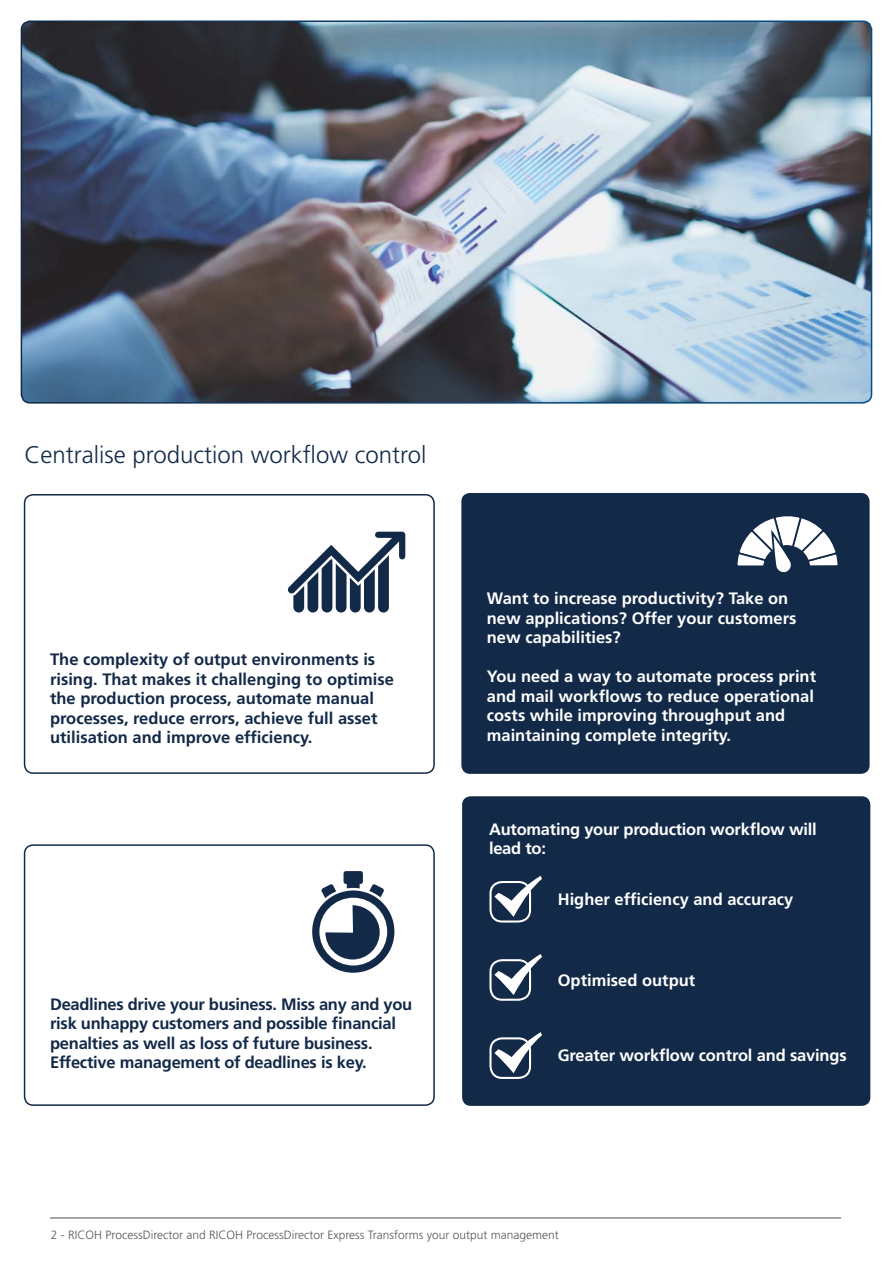
<style>
.page{position:relative;width:893px;height:1263px;background:#fff}
.page>*{position:absolute;margin:0;border:0;box-sizing:border-box;transform-origin:0 0}
.t1{font:300 24px "Frutiger";color:#122948}
.t2{font:700 16.5px/19.5px "Frutiger";color:#122948}
.t3{font:700 16.5px/19.5px "Frutiger";color:#fff}
.t4{font:300 12px "Frutiger";color:#575756}
</style>
<div class="page">
<img style="left:21px;top:21px;width:850px;height:381px">
<div style="left:21px;top:21px;width:851px;height:383px;border:2px solid #fff;border-radius:9px"></div>
<div style="left:24px;top:844px;width:411px;height:262px;border:2px solid #122948;border-radius:9px"></div>
<div style="left:24px;top:494px;width:411px;height:280px;border:2px solid #122948;border-radius:9px"></div>
<div style="left:462px;top:796px;width:408px;height:310px;background:#122948;border-radius:9px"></div>
<div style="left:461px;top:493px;width:409px;height:281px;background:#122948;border-radius:9px"></div>
<div style="left:489px;top:881px;width:42px;height:41px;border:2px solid #fff;border-radius:12px"></div>
<svg style="left:494px;top:876px;width:48px;height:41px"></svg>
<div style="left:489px;top:959px;width:42px;height:42px;border:2px solid #fff;border-radius:12px"></div>
<svg style="left:494px;top:954px;width:48px;height:41px"></svg>
<div style="left:489px;top:1037px;width:42px;height:42px;border:2px solid #fff;border-radius:12px"></div>
<svg style="left:494px;top:1032px;width:48px;height:41px"></svg>
<hr style="left:50px;top:1218px;width:791px;height:1px;background:#4a4a49">
<svg style="left:287px;top:531px;width:119px;height:81px"></svg>
<div style="left:344px;top:871px;width:19px;height:13px;background:#122948;border-radius:2px"></div>
<svg style="left:310px;top:888px;width:87px;height:87px"></svg>
<div style="left:312px;top:890px;width:82px;height:83px;background:#122948;border-radius:50%"></div>
<div style="left:319px;top:898px;width:68px;height:67px;background:#fff;border-radius:50%"></div>
<svg style="left:321px;top:884px;width:63px;height:75px"></svg>
<svg style="left:737px;top:516px;width:101px;height:57px"></svg>
<h1 class="t1" style="left:24px;top:442px;width:403px">Centralise production workflow control</h1>
<p class="t2" style="left:50px;top:650px;width:345px">The complexity of output environments is rising. That makes it challenging to optimise the production process, automate manual processes, reduce errors, achieve full asset utilisation and improve efficiency.</p>
<p class="t2" style="left:50px;top:994px;width:364px">Deadlines drive your business. Miss any and you risk unhappy customers and possible financial penalties as well as loss of future business.<br>Effective management of deadlines is key.</p>
<p class="t3" style="left:487px;top:589px;width:311px">Want to increase productivity? Take on new applications? Offer your customers new capabilities?</p>
<p class="t3" style="left:487px;top:667px;width:331px">You need a way to automate process print and mail workflows to reduce operational costs while improving throughput and maintaining complete integrity.</p>
<p class="t3" style="left:489px;top:819px;width:329px">Automating your production workflow will lead to:</p>
<p class="t3" style="left:558px;top:889px;width:237px">Higher efficiency and accuracy</p>
<p class="t3" style="left:558px;top:971px;width:139px">Optimised output</p>
<p class="t3" style="left:558px;top:1046px;width:291px">Greater workflow control and savings</p>
<p class="t4" style="left:51px;top:1228px;width:509px">2 - RICOH ProcessDirector and RICOH ProcessDirector Express Transforms your output management</p>
</div>
